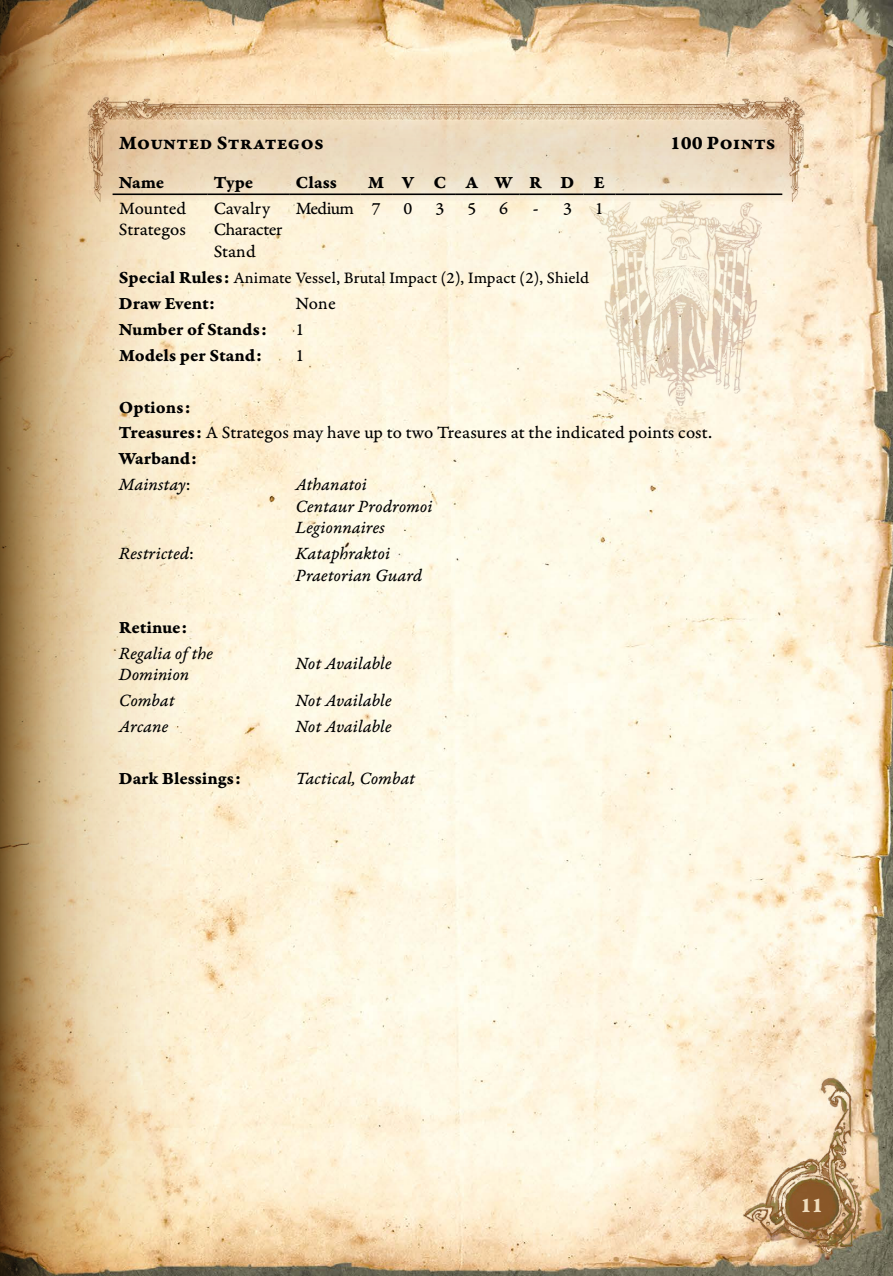
<style>
.page{position:relative;width:893px;height:1276px;background:#fff}
.page>*{position:absolute;margin:0;border:0;box-sizing:border-box;transform-origin:0 0}
.t1{font:22.5px "Garamond Premr Pro Bd Capt";color:#f0ddbe}
.t2{font:20.25px "Garamond Premr Pro Bd Capt";color:#000}
.t3{font:18.22px/21.4px "Garamond Premr Pro It Capt";color:#000}
.t4{font:18.22px/21.4px "Garamond Premr Pro Capt";letter-spacing:-.015em;color:#000}
.t5{font:18.22px "Garamond Premr Pro Bd Capt";color:#000}
.t6{font:18.22px "Garamond Premr Pro Bd Capt";letter-spacing:1.015em;color:#000}
.t7{font:16.88px "Garamond Premr Pro Capt";letter-spacing:.005em;color:#000}
.s1{font-family:"Garamond Premr Pro Bd Capt";font-size:18.22px}
.s2{font-family:"Garamond Premr Pro Bd Capt"}
.s3{font-family:"Garamond Premr Pro Capt"}
</style>
<div class="page">
<img style="left:225px;top:0;width:668px;height:1276px">
<svg style="left:112px;top:0;width:113px;height:1276px;background:#f7e6c6"></svg>
<svg style="left:1px;top:0;width:111px;height:1276px;background:#c6a87a"></svg>
<svg style="left:0;top:0;width:1px;height:1276px"></svg>
<img style="left:695px;top:998px;width:172px;height:265px">
<img style="left:589px;top:277px;width:172px;height:128px">
<img style="left:65px;top:96px;width:762px;height:181px">
<hr style="left:113px;top:193px;width:94px;height:2px;background:#000">
<hr style="left:207px;top:193px;width:82px;height:2px;background:#000">
<hr style="left:289px;top:193px;width:71px;height:2px;background:#000">
<hr style="left:360px;top:193px;width:32px;height:2px;background:#000">
<hr style="left:392px;top:193px;width:32px;height:2px;background:#000">
<hr style="left:424px;top:193px;width:32px;height:2px;background:#000">
<hr style="left:456px;top:193px;width:32px;height:2px;background:#000">
<hr style="left:488px;top:193px;width:32px;height:2px;background:#000">
<hr style="left:520px;top:193px;width:32px;height:2px;background:#000">
<hr style="left:552px;top:193px;width:31px;height:2px;background:#000">
<hr style="left:583px;top:193px;width:32px;height:2px;background:#000">
<hr style="left:615px;top:193px;width:35px;height:2px;background:#000">
<hr style="left:650px;top:193px;width:132px;height:2px;background:#000">
<p class="t2" style="left:119px;top:130px;width:207px">Mounted Strategos</p>
<p class="t2" style="left:670px;top:130px;width:107px">100 Points</p>
<p class="t5" style="left:119px;top:171px;width:47px">Name</p>
<p class="t5" style="left:214px;top:171px;width:41px">Type</p>
<p class="t5" style="left:296px;top:171px;width:43px">Class</p>
<p class="t6" style="left:368px;top:171px;width:239px">MVCAWRDE</p>
<p class="t4" style="left:119px;top:198px;width:69px">Mounted<br>Strategos</p>
<p class="t4" style="left:214px;top:198px;width:71px">Cavalry<br>Character<br>Stand</p>
<p class="t4" style="left:295px;top:198px;width:87px">Medium 7</p>
<p class="t4" style="left:404px;top:198px;width:10px">0</p>
<p class="t4" style="left:435px;top:198px;width:10px">3</p>
<p class="t4" style="left:467px;top:198px;width:10px">5</p>
<p class="t4" style="left:499px;top:198px;width:10px">6</p>
<p class="t4" style="left:533px;top:198px;width:41px">- 3</p>
<p class="t4" style="left:595px;top:198px;width:10px">1</p>
<p class="t7" style="left:119px;top:267px;width:472px"><span class="s1">Special Rules:</span> Animate Vessel, Brutal Impact (2), Impact (2), Shield</p>
<p class="t5" style="left:119px;top:292px;width:98px">Draw Event:</p>
<p class="t4" style="left:296px;top:293px;width:42px">None</p>
<p class="t5" style="left:119px;top:318px;width:150px">Number of Stands:</p>
<p class="t4" style="left:296px;top:318px;width:10px">1</p>
<p class="t5" style="left:119px;top:344px;width:144px">Models per Stand:</p>
<p class="t4" style="left:296px;top:344px;width:10px">1</p>
<p class="t5" style="left:119px;top:395px;width:73px">Options:</p>
<p class="t4" style="left:119px;top:422px;width:595px"><span class="s2">Treasures:</span> A Strategos may have up to two Treasures at the indicated points cost.</p>
<p class="t5" style="left:119px;top:447px;width:80px">Warband:</p>
<p class="t3" style="left:119px;top:475px;width:73px">Mainstay<span class="s3">:</span></p>
<p class="t3" style="left:296px;top:475px;width:138px">Athanatoi<br>Centaur Prodromoi<br>Legionnaires</p>
<p class="t3" style="left:119px;top:544px;width:77px">Restricted<span class="s3">:</span></p>
<p class="t3" style="left:296px;top:544px;width:128px">Kataphraktoi<br>Praetorian Guard</p>
<p class="t5" style="left:119px;top:615px;width:70px">Retinue:</p>
<p class="t3" style="left:119px;top:643px;width:96px">Regalia of the<br>Dominion</p>
<p class="t3" style="left:296px;top:654px;width:98px">Not Available</p>
<p class="t3" style="left:119px;top:690px;width:57px">Combat</p>
<p class="t3" style="left:296px;top:690px;width:98px">Not Available</p>
<p class="t3" style="left:119px;top:716px;width:51px">Arcane</p>
<p class="t3" style="left:296px;top:716px;width:98px">Not Available</p>
<p class="t5" style="left:119px;top:767px;width:124px">Dark Blessings:</p>
<p class="t3" style="left:296px;top:768px;width:121px">Tactical, Combat</p>
<p class="t1" style="left:800px;top:1191px;width:25px">11</p>
</div>
